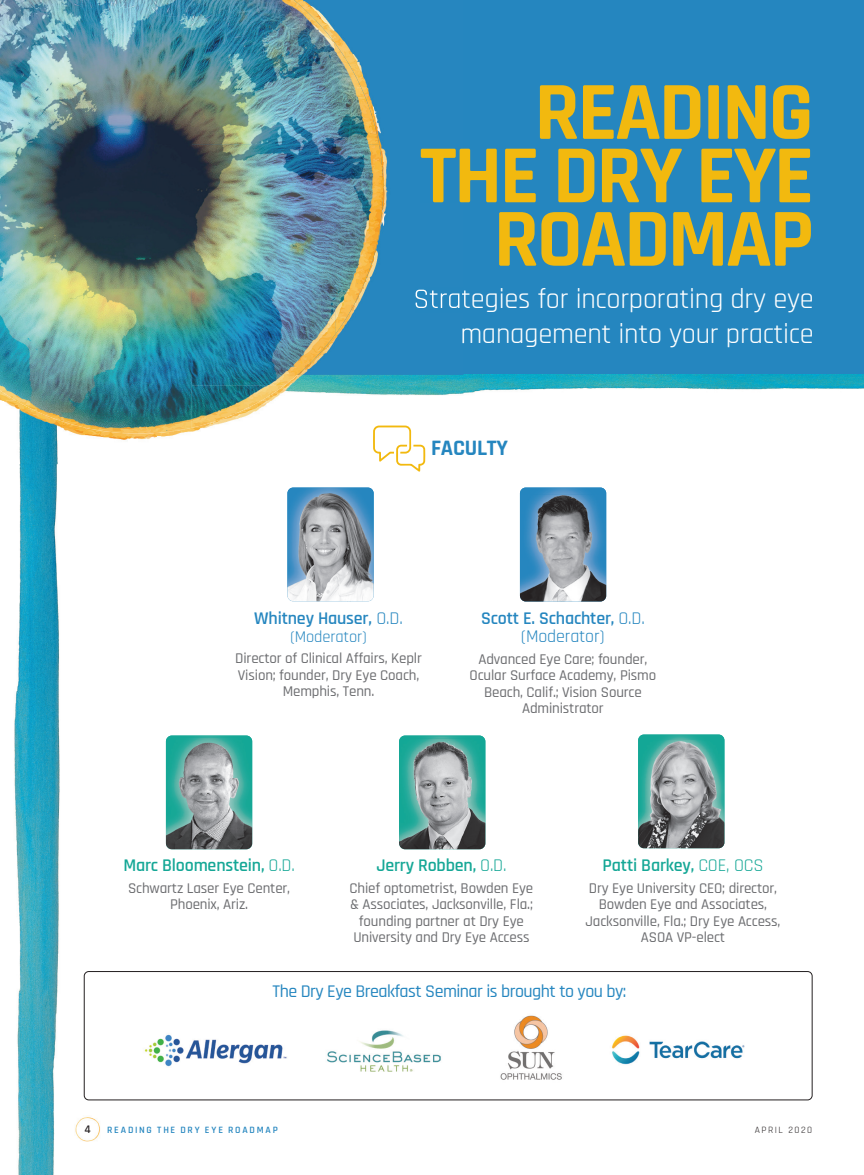
<style>
.page{position:relative;width:864px;height:1175px;background:#fff}
.page>*{position:absolute;margin:0;border:0;box-sizing:border-box;transform-origin:0 0}
.t1{font:700 83.4px/63.4px "Rajdhani";letter-spacing:-.03em;color:#f2b90f;text-align:right}
.t2{font:28.5px/35.1px "Rajdhani";letter-spacing:-.01em;color:#fff;text-align:right}
.t3{font:700 22.35px "Rajdhani";letter-spacing:-.01em;color:#2586bf}
.t4{font:600 18px "Rajdhani";letter-spacing:-.01em;color:#15a796}
.t5{font:600 18px/18px "Rajdhani";letter-spacing:-.01em;color:#2586bf;text-align:center}
.t6{font:500 18px "Rajdhani";letter-spacing:-.03em;color:#2586bf}
.t7{font:16.5px "Rajdhani";letter-spacing:-.01em;color:#2586bf}
.t8{font:500 15px/16.5px "Rajdhani";letter-spacing:-.01em;color:#6c6d70;text-align:center}
.t9{font:600 11.7px "Rajdhani";color:#231f20}
.t10{font:600 9.75px "Rajdhani";letter-spacing:.18em;color:#2586bf}
.t11{font:9.75px "Rajdhani";letter-spacing:.15em;color:#231f20}
.s1{font-weight:400}
</style>
<div class="page">
<div style="left:84px;top:971px;width:728px;height:129px;border:1px solid #231f20;border-radius:5px"></div>
<img style="left:287px;top:487px;width:87px;height:114px">
<img style="left:520px;top:487px;width:86px;height:114px">
<img style="left:166px;top:735px;width:86px;height:114px">
<svg style="left:638px;top:734px;width:86px;height:114px"></svg>
<svg style="left:639px;top:734px;width:5px;height:4px"></svg>
<img style="left:638px;top:740px;width:86px;height:108px">
<img style="left:14px;top:464px;width:46px;height:710px">
<div style="left:0;top:0;width:864px;height:381px;background:#2586bf"></div>
<img style="left:284px;top:375px;width:580px;height:21px">
<img style="left:75px;top:1117px;width:25px;height:25px">
<img style="left:399px;top:735px;width:86px;height:114px">
<img style="left:19px;top:428px;width:407px;height:36px">
<img style="left:336px;top:126px;width:128px;height:249px">
<img style="left:421px;top:149px;width:43px;height:53px">
<img style="left:416px;top:288px;width:48px;height:24px">
<img style="left:462px;top:323px;width:2px;height:24px">
<img style="left:0;top:0;width:379px;height:144px">
<img style="left:0;top:144px;width:383px;height:145px">
<img style="left:0;top:289px;width:192px;height:144px">
<img style="left:191px;top:289px;width:145px;height:97px">
<img style="left:335px;top:289px;width:27px;height:45px">
<img style="left:191px;top:385px;width:93px;height:43px">
<img style="left:144px;top:1034px;width:143px;height:33px">
<img style="left:327px;top:1030px;width:114px;height:42px">
<img style="left:500px;top:1015px;width:62px;height:65px">
<img style="left:612px;top:1035px;width:133px;height:30px">
<svg style="left:373px;top:425px;width:52px;height:46px"></svg>
<h1 class="t1" style="left:420px;top:83px;width:396px">READING<br>THE DRY EYE<br>ROADMAP</h1>
<h2 class="t2" style="left:413px;top:282px;width:402px">Strategies for incorporating dry eye management into your practice</h2>
<h3 class="t3" style="left:431px;top:434px;width:78px">FACULTY</h3>
<p class="t5" style="left:254px;top:610px;width:150px">Whitney Hauser, <span class="s1">O.D.</span></p>
<p class="t7" style="left:290px;top:627px;width:78px">(Moderator)</p>
<p class="t8" style="left:235px;top:650px;width:188px">Director of Clinical Affairs, Keplr<br>Vision; founder, Dry Eye Coach,<br>Memphis, Tenn.</p>
<p class="t5" style="left:481px;top:610px;width:165px">Scott E. Schachter, <span class="s1">O.D. (Moderator)</span></p>
<p class="t8" style="left:470px;top:651px;width:188px">Advanced Eye Care; founder,<br>Ocular Surface Academy, Pismo<br>Beach, Calif.; Vision Source<br>Administrator</p>
<p class="t4" style="left:123px;top:855px;width:173px">Marc Bloomenstein, <span class="s1">O.D.</span></p>
<p class="t8" style="left:128px;top:880px;width:164px">Schwartz Laser Eye Center,<br>Phoenix, Ariz.</p>
<p class="t4" style="left:376px;top:855px;width:132px">Jerry Robben, <span class="s1">O.D.</span></p>
<p class="t8" style="left:350px;top:880px;width:185px">Chief optometrist, Bowden Eye &amp; Associates, Jacksonville, Fla.; founding partner at Dry Eye<br>University and Dry Eye Access</p>
<p class="t4" style="left:603px;top:855px;width:163px">Patti Barkey, <span class="s1">COE, OCS</span></p>
<p class="t8" style="left:586px;top:880px;width:196px">Dry Eye University CEO; director,<br>Bowden Eye and Associates,<br>Jacksonville, Fla.; Dry Eye Access,<br>ASOA VP-elect</p>
<p class="t6" style="left:273px;top:980px;width:355px">The Dry Eye Breakfast Seminar is brought to you by:</p>
<p class="t9" style="left:85px;top:1122px;width:8px">4</p>
<p class="t10" style="left:107px;top:1124px;width:172px">READING THE DRY EYE ROADMAP</p>
<p class="t11" style="left:755px;top:1124px;width:59px">APRIL 2020</p>
</div>
